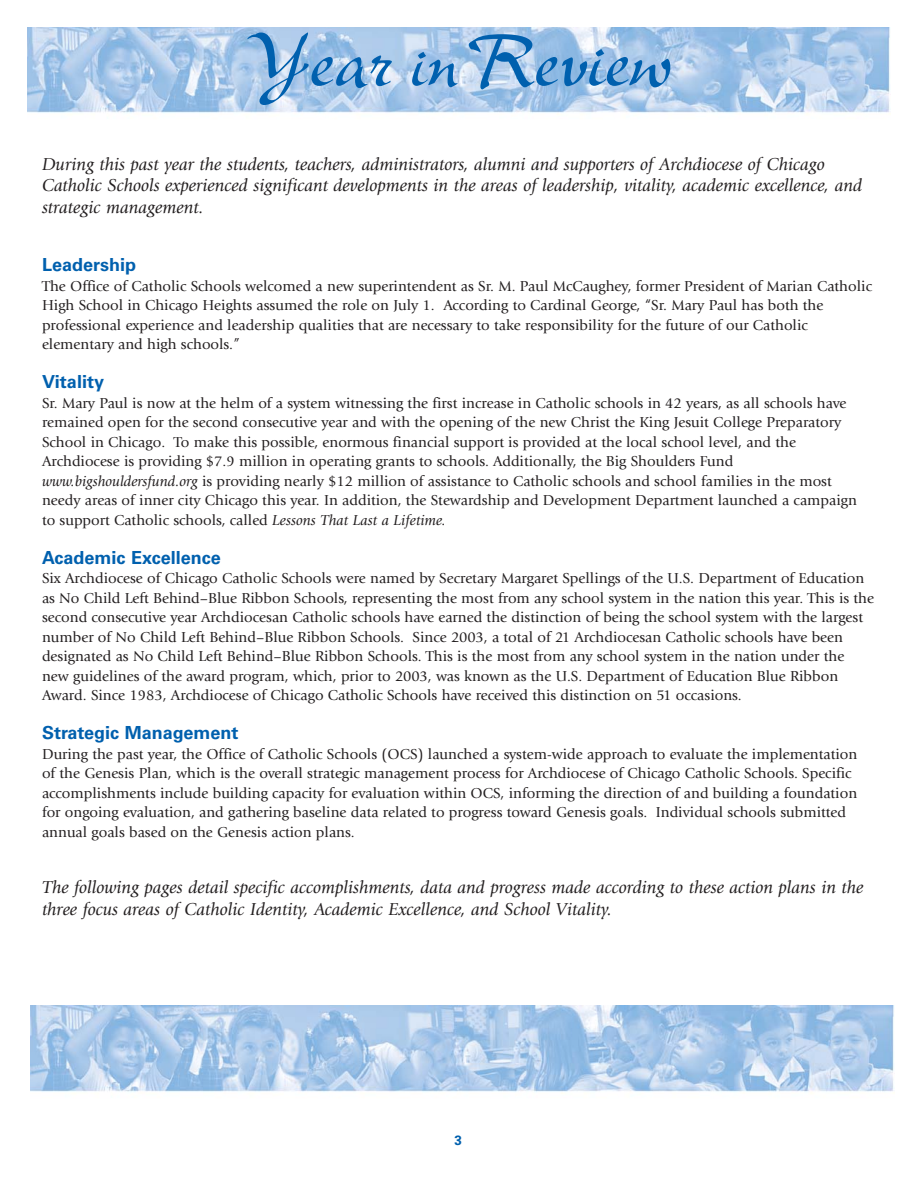
<style>
.page{position:relative;width:918px;height:1188px;background:#fff}
.page>*{position:absolute;margin:0;border:0;box-sizing:border-box;transform-origin:0 0}
.t1{font:81px "New Berolina MT Std";letter-spacing:-.015em;color:#0060ae}
.t2{font:italic 18px/21.6px "Giovanni Std";color:#231f20}
.t3{font:700 18px "Univers LT Std";color:#0060ae}
.t4{font:15px/19.5px "Giovanni Std";color:#231f20}
.t5{font:700 13.5px "Univers LT Std";color:#0060ae}
.s1{font-size:75px}
.s2{font-style:italic}
</style>
<div class="page">
<img style="left:27px;top:27px;width:863px;height:88px">
<img style="left:31px;top:1006px;width:863px;height:88px">
<h1 class="t1" style="left:245px;top:11px;width:429px">Year <span class="s1">in</span>Review</h1>
<p class="t2" style="left:42px;top:155px;width:822px">During this past year the students, teachers, administrators, alumni and supporters of Archdiocese of Chicago<br>Catholic Schools experienced significant developments in the areas of leadership, vitality, academic excellence, and strategic management.</p>
<p class="t3" style="left:42px;top:259px;width:96px">Leadership</p>
<p class="t4" style="left:42px;top:278px;width:832px">The Office of Catholic Schools welcomed a new superintendent as Sr. M. Paul McCaughey, former President of Marian Catholic High School in Chicago Heights assumed the role on July 1. According to Cardinal George, “Sr. Mary Paul has both the professional experience and leadership qualities that are necessary to take responsibility for the future of our Catholic elementary and high schools.”</p>
<p class="t3" style="left:42px;top:376px;width:64px">Vitality</p>
<p class="t4" style="left:42px;top:395px;width:816px">Sr. Mary Paul is now at the helm of a system witnessing the first increase in Catholic schools in 42 years, as all schools have remained open for the second consecutive year and with the opening of the new Christ the King Jesuit College Preparatory School in Chicago. To make this possible, enormous financial support is provided at the local school level, and the Archdiocese is providing $7.9 million in operating grants to schools. Additionally, the Big Shoulders Fund <span class="s2">www.bigshouldersfund.org</span> is providing nearly $12 million of assistance to Catholic schools and school families in the most needy areas of inner city Chicago this year. In addition, the Stewardship and Development Department launched a campaign to support Catholic schools, called <span class="s2">Lessons That Last a Lifetime.</span></p>
<p class="t3" style="left:42px;top:551px;width:180px">Academic Excellence</p>
<p class="t4" style="left:42px;top:570px;width:834px">Six Archdiocese of Chicago Catholic Schools were named by Secretary Margaret Spellings of the U.S. Department of Education as No Child Left Behind–Blue Ribbon Schools, representing the most from any school system in the nation this year. This is the second consecutive year Archdiocesan Catholic schools have earned the distinction of being the school system with the largest number of No Child Left Behind–Blue Ribbon Schools. Since 2003, a total of 21 Archdiocesan Catholic schools have been designated as No Child Left Behind–Blue Ribbon Schools. This is the most from any school system in the nation under the new guidelines of the award program, which, prior to 2003, was known as the U.S. Department of Education Blue Ribbon Award. Since 1983, Archdiocese of Chicago Catholic Schools have received this distinction on 51 occasions.</p>
<p class="t3" style="left:42px;top:727px;width:198px">Strategic Management</p>
<p class="t4" style="left:42px;top:746px;width:817px">During the past year, the Office of Catholic Schools (OCS) launched a system-wide approach to evaluate the implementation of the Genesis Plan, which is the overall strategic management process for Archdiocese of Chicago Catholic Schools. Specific accomplishments include building capacity for evaluation within OCS, informing the direction of and building a foundation for ongoing evaluation, and gathering baseline data related to progress toward Genesis goals. Individual schools submitted annual goals based on the Genesis action plans.</p>
<p class="t2" style="left:42px;top:878px;width:823px">The following pages detail specific accomplishments, data and progress made according to these action plans in the three focus areas of Catholic Identity, Academic Excellence, and School Vitality.</p>
<p class="t5" style="left:454px;top:1136px;width:9px">3</p>
</div>
